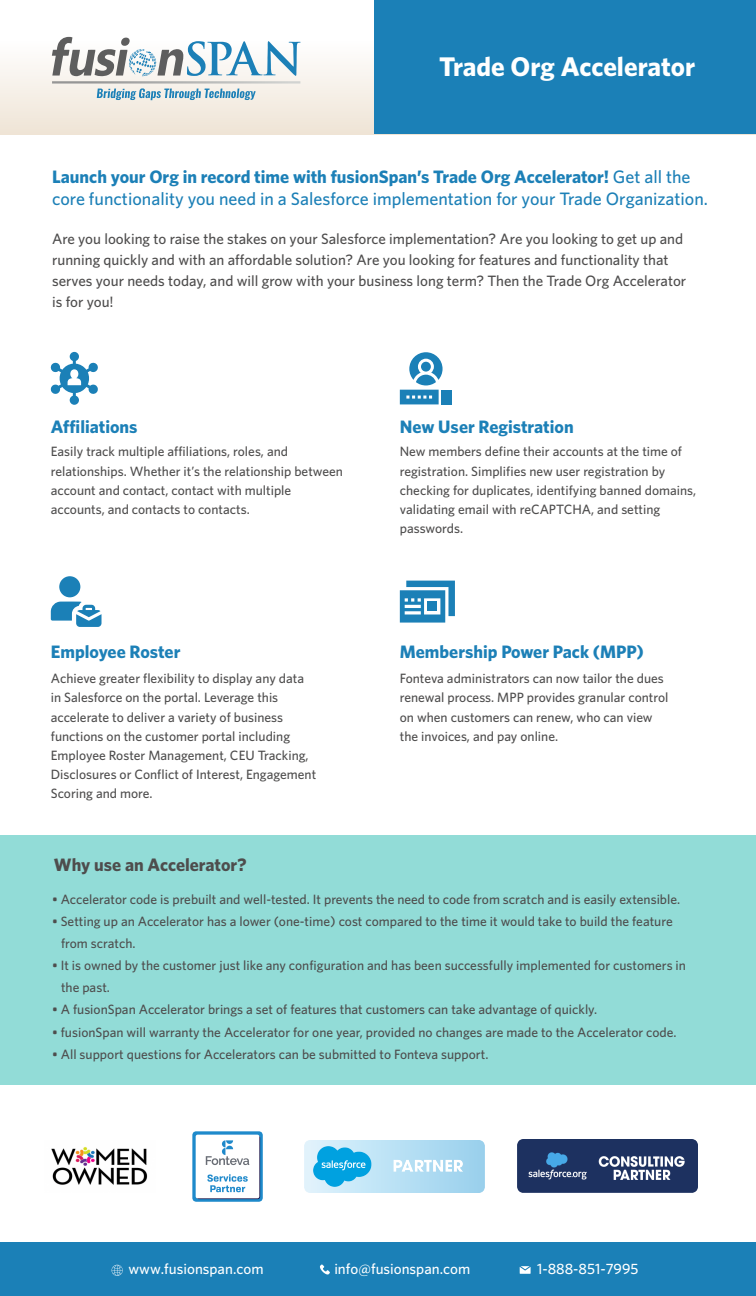
<style>
.page{position:relative;width:756px;height:1296px;background:#fff}
.page>*{position:absolute;margin:0;border:0;box-sizing:border-box;transform-origin:0 0}
.t1{font:700 27px "Whitney";color:#fff}
.t2{font:500 18px/21.6px "Whitney";color:#1c80b7}
.t3{font:700 18px "Whitney";color:#1c80b7}
.t4{font:700 18px "Whitney";color:#4e4d4d}
.t5{font:500 15px/21px "Whitney";color:#4e4d4d}
.t6{font:500 15px "Whitney";color:#fff}
.t7{font:500 13.5px/19.2px "Whitney";color:#4e4d4d}
.s1{font-weight:700}
</style>
<div class="page">
<div style="left:0;top:0;width:756px;height:135px;background:linear-gradient(to bottom,#fff,#f0e6d9)"></div>
<svg style="left:52px;top:37px;width:249px;height:63px"></svg>
<div style="left:374px;top:0;width:382px;height:134px;background:#1b80b7"></div>
<img style="left:51px;top:1147px;width:97px;height:38px">
<img style="left:304px;top:1140px;width:180px;height:53px">
<img style="left:517px;top:1140px;width:180px;height:53px">
<div style="left:0;top:836px;width:756px;height:249px;background:#92dcd7"></div>
<img style="left:192px;top:1131px;width:71px;height:71px">
<div style="left:0;top:1243px;width:756px;height:53px;background:#1b80b7"></div>
<svg style="left:320px;top:1264px;width:10px;height:11px"></svg>
<svg style="left:520px;top:1266px;width:11px;height:8px"></svg>
<svg style="left:112px;top:1265px;width:11px;height:11px"></svg>
<div style="left:442px;top:390px;width:10px;height:14px;background:#1b80b7"></div>
<svg style="left:400px;top:352px;width:43px;height:52px"></svg>
<svg style="left:400px;top:581px;width:55px;height:42px"></svg>
<div style="left:59px;top:576px;width:21px;height:21px;background:#1b80b7;border-radius:50%"></div>
<svg style="left:51px;top:601px;width:51px;height:26px"></svg>
<svg style="left:50px;top:352px;width:48px;height:53px"></svg>
<h1 class="t1" style="left:439px;top:50px;width:257px">Trade Org Accelerator</h1>
<h2 class="t2" style="left:52px;top:166px;width:657px"><span class="s1">Launch your Org in record time with fusionSpan’s Trade Org Accelerator!</span> Get all the core functionality you need in a Salesforce implementation for your Trade Organization.</h2>
<p class="t5" style="left:52px;top:228px;width:636px">Are you looking to raise the stakes on your Salesforce implementation? Are you looking to get up and running quickly and with an affordable solution? Are you looking for features and functionality that serves your needs today, and will grow with your business long term? Then the Trade Org Accelerator is for you!</p>
<h2 class="t3" style="left:51px;top:416px;width:88px">Affiliations</h2>
<h2 class="t3" style="left:400px;top:416px;width:175px">New User Registration</h2>
<p class="t7" style="left:51px;top:442px;width:294px">Easily track multiple affiliations, roles, and relationships. Whether it’s the relationship between account and contact, contact with multiple accounts, and contacts to contacts.</p>
<p class="t7" style="left:400px;top:442px;width:298px">New members define their accounts at the time of registration. Simplifies new user registration by checking for duplicates, identifying banned domains, validating email with reCAPTCHA, and setting passwords.</p>
<h2 class="t3" style="left:51px;top:641px;width:131px">Employee Roster</h2>
<h2 class="t3" style="left:400px;top:641px;width:245px">Membership Power Pack (MPP)</h2>
<p class="t7" style="left:51px;top:669px;width:267px">Achieve greater flexibility to display any data in Salesforce on the portal. Leverage this accelerate to deliver a variety of business functions on the customer portal including Employee Roster Management, CEU Tracking, Disclosures or Conflict of Interest, Engagement Scoring and more.</p>
<p class="t7" style="left:400px;top:669px;width:270px">Fonteva administrators can now tailor the dues renewal process. MPP provides granular control on when customers can renew, who can view the invoices, and pay online.</p>
<h2 class="t4" style="left:54px;top:854px;width:194px">Why use an Accelerator?</h2>
<p class="t7" style="left:52px;top:889px;width:630px">• Accelerator code is prebuilt and well-tested. It prevents the need to code from scratch and is easily extensible.</p>
<p class="t7" style="left:61px;top:910px;width:613px;line-height:22.2px;text-indent:-9px">• Setting up an Accelerator has a lower (one-time) cost compared to the time it would take to build the feature from scratch.</p>
<p class="t7" style="left:61px;top:954px;width:626px;line-height:22.2px;text-indent:-9px">• It is owned by the customer just like any configuration and has been successfully implemented for customers in the past.</p>
<p class="t7" style="left:52px;top:1000px;width:547px">• A fusionSpan Accelerator brings a set of features that customers can take advantage of quickly.</p>
<p class="t7" style="left:52px;top:1022px;width:626px">• fusionSpan will warranty the Accelerator for one year, provided no changes are made to the Accelerator code.</p>
<p class="t7" style="left:52px;top:1044px;width:438px">• All support questions for Accelerators can be submitted to Fonteva support.</p>
<p class="t6" style="left:128px;top:1260px;width:137px">www.fusionspan.com</p>
<p class="t6" style="left:334px;top:1260px;width:137px">info@fusionspan.com</p>
<p class="t6" style="left:537px;top:1260px;width:103px">1-888-851-7995</p>
</div>
